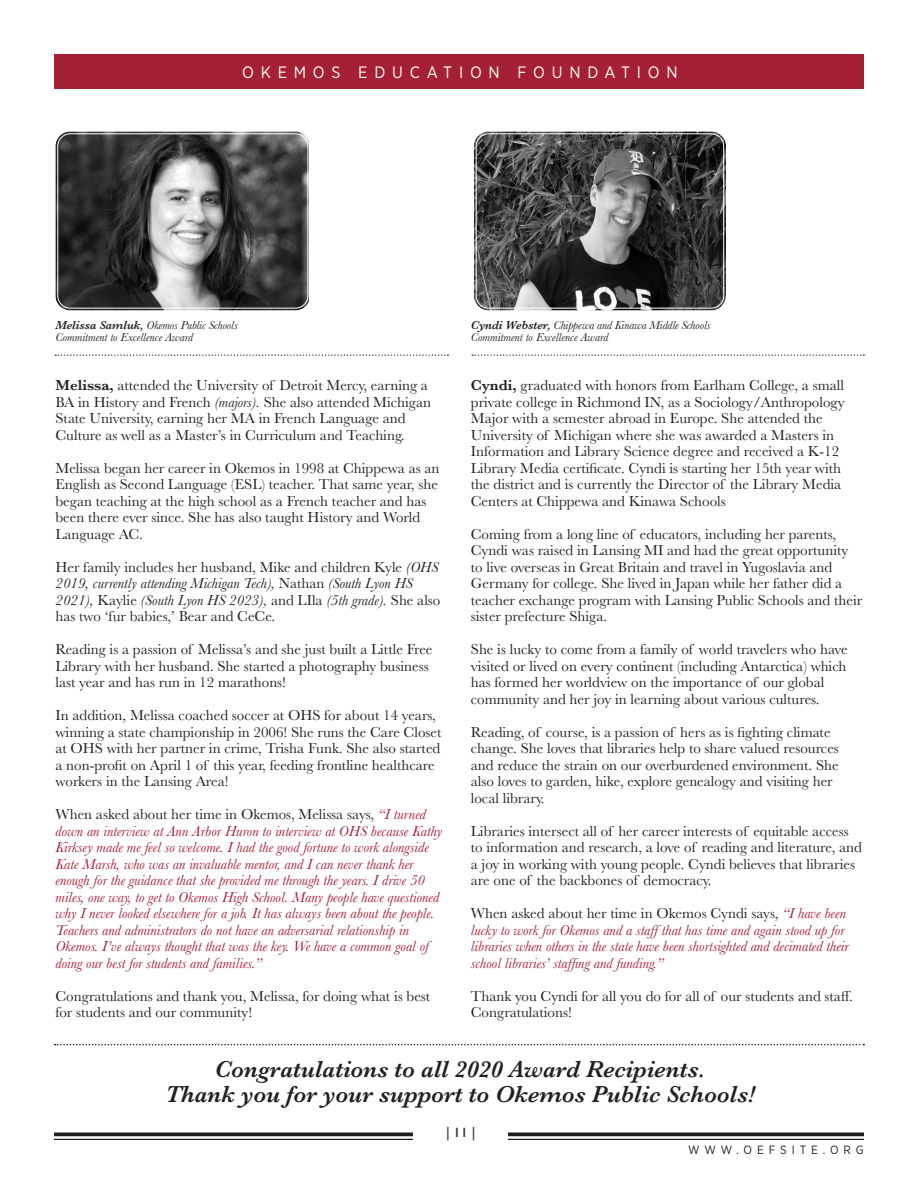
<style>
.page{position:relative;width:918px;height:1188px;background:#fff}
.page>*{position:absolute;margin:0;border:0;box-sizing:border-box;transform-origin:0 0}
.t1{font:italic 600 24px "Baskerville";color:#231f20}
.t2{font:16.5px "Gotham Narrow";letter-spacing:.41em;color:#fff}
.t3{font:15px/16.5px "Baskerville";color:#231f20}
.t4{font:italic 15px/16.5px "Baskerville";color:#a62035}
.t5{font:600 13.5px "Gill Sans";color:#3e3e3f}
.t6{font:italic 12px "Baskerville";color:#231f20}
.t7{font:12px "Gotham Narrow";letter-spacing:.41em;color:#231f20}
.s1{font-weight:600}
.s2{font-style:italic}
.s3{font-style:normal;color:#231f20}
</style>
<div class="page">
<div style="left:54px;top:54px;width:810px;height:35px;background:#a62035"></div>
<svg style="left:54px;top:1132px;width:810px;height:4px;background:#3e3b3c"></svg>
<hr style="left:54px;top:1139px;width:810px;height:1px;background:#231f20">
<div style="left:414px;top:1116px;width:94px;height:36px;background:#fff"></div>
<img style="left:56px;top:133px;width:253px;height:176px">
<div style="left:52px;top:129px;width:261px;height:184px;border:3px solid #fff;border-radius:16px"></div>
<div style="left:57px;top:133px;width:251px;height:176px;border:1px solid #fff;border-radius:12px"></div>
<svg style="left:55px;top:354px;width:393px;height:2px"></svg>
<img style="left:475px;top:133px;width:250px;height:176px">
<div style="left:471px;top:129px;width:258px;height:184px;border:3px solid #fff;border-radius:16px"></div>
<div style="left:476px;top:133px;width:248px;height:176px;border:1px solid #fff;border-radius:12px"></div>
<svg style="left:472px;top:354px;width:392px;height:2px"></svg>
<svg style="left:55px;top:1044px;width:809px;height:1px"></svg>
<p class="t2" style="left:242px;top:62px;width:437px">OKEMOS EDUCATION FOUNDATION</p>
<p class="t6" style="left:56px;top:317px;width:184px"><span class="s1">Melissa Samluk,</span> Okemos Public Schools</p>
<p class="t6" style="left:56px;top:329px;width:139px">Commitment to Excellence Award</p>
<p class="t3" style="left:56px;top:377px;width:377px"><span class="s1">Melissa,</span> attended the University of Detroit Mercy, earning a BA in History and French <span class="s2">(majors).</span> She also attended Michigan State University, earning her MA in French Language and Culture as well as a Master’s in Curriculum and Teaching.</p>
<p class="t3" style="left:56px;top:460px;width:385px">Melissa began her career in Okemos in 1998 at Chippewa as an English as Second Language (ESL) teacher. That same year, she began teaching at the high school as a French teacher and has been there ever since. She has also taught History and World Language AC.</p>
<p class="t3" style="left:56px;top:559px;width:386px">Her family includes her husband, Mike and children Kyle <span class="s2">(OHS 2019, currently attending Michigan Tech),</span> Nathan <span class="s2">(South Lyon HS 2021),</span> Kaylie <span class="s2">(South Lyon HS 2023),</span> and LIla <span class="s2">(5th grade).</span> She also has two ‘fur babies,’ Bear and CeCe.</p>
<p class="t3" style="left:56px;top:641px;width:379px">Reading is a passion of Melissa’s and she just built a Little Free<br>Library with her husband. She started a photography business last year and has run in 12 marathons!</p>
<p class="t3" style="left:56px;top:707px;width:387px">In addition, Melissa coached soccer at OHS for about 14 years, winning a state championship in 2006! She runs the Care Closet at OHS with her partner in crime, Trisha Funk. She also started a non-profit on April 1 of this year, feeding frontline healthcare workers in the Lansing Area!</p>
<p class="t4" style="left:56px;top:806px;width:388px"><span class="s3">When asked about her time in Okemos, Melissa says,</span> “I turned down an interview at Ann Arbor Huron to interview at OHS because Kathy Kirksey made me feel so welcome. I had the good fortune to work alongside Kate Marsh, who was an invaluable mentor, and I can never thank her enough for the guidance that she provided me through the years. I drive 50 miles, one way, to get to Okemos High School. Many people have questioned why I never looked elsewhere for a job. It has always been about the people.<br>Teachers and administrators do not have an adversarial relationship in Okemos. I’ve always thought that was the key. We have a common goal of doing our best for students and families.”</p>
<p class="t3" style="left:56px;top:988px;width:376px">Congratulations and thank you, Melissa, for doing what is best for students and our community!</p>
<p class="t6" style="left:471px;top:317px;width:241px"><span class="s1">Cyndi Webster,</span> Chippewa and Kinawa Middle Schools</p>
<p class="t6" style="left:471px;top:329px;width:139px">Commitment to Excellence Award</p>
<p class="t3" style="left:471px;top:377px;width:375px"><span class="s1">Cyndi,</span> graduated with honors from Earlham College, a small private college in Richmond IN, as a Sociology/Anthropology Major with a semester abroad in Europe. She attended the University of Michigan where she was awarded a Masters in Information and Library Science degree and received a K-12<br>Library Media certificate. Cyndi is starting her 15th year with the district and is currently the Director of the Library Media Centers at Chippewa and Kinawa Schools</p>
<p class="t3" style="left:471px;top:526px;width:393px">Coming from a long line of educators, including her parents, Cyndi was raised in Lansing MI and had the great opportunity to live overseas in Great Britain and travel in Yugoslavia and Germany for college. She lived in Japan while her father did a teacher exchange program with Lansing Public Schools and their sister prefecture Shiga.</p>
<p class="t3" style="left:471px;top:641px;width:378px">She is lucky to come from a family of world travelers who have visited or lived on every continent (including Antarctica) which has formed her worldview on the importance of our global community and her joy in learning about various cultures.</p>
<p class="t3" style="left:471px;top:724px;width:370px">Reading, of course, is a passion of hers as is fighting climate change. She loves that libraries help to share valued resources and reduce the strain on our overburdened environment. She also loves to garden, hike, explore genealogy and visiting her local library.</p>
<p class="t3" style="left:471px;top:823px;width:393px">Libraries intersect all of her career interests of equitable access to information and research, a love of reading and literature, and a joy in working with young people. Cyndi believes that libraries are one of the backbones of democracy.</p>
<p class="t4" style="left:471px;top:905px;width:379px"><span class="s3">When asked about her time in Okemos Cyndi says,</span> “I have been lucky to work for Okemos and a staffthat has time and again stood up for libraries when others in the state have been shortsighted and decimated their school libraries’ staffing and funding.”</p>
<p class="t3" style="left:471px;top:988px;width:384px">Thank you Cyndi for all you do for all of our students and staff.<br>Congratulations!</p>
<p class="t1" style="left:215px;top:1053px;width:492px">Congratulations to all 2020 Award Recipients.</p>
<p class="t1" style="left:165px;top:1078px;width:591px">Thank you for your support to Okemos Public Schools!</p>
<p class="t5" style="left:446px;top:1125px;width:31px">| 11 |</p>
<p class="t7" style="left:688px;top:1142px;width:177px">WWW.OEFSITE.ORG</p>
</div>
